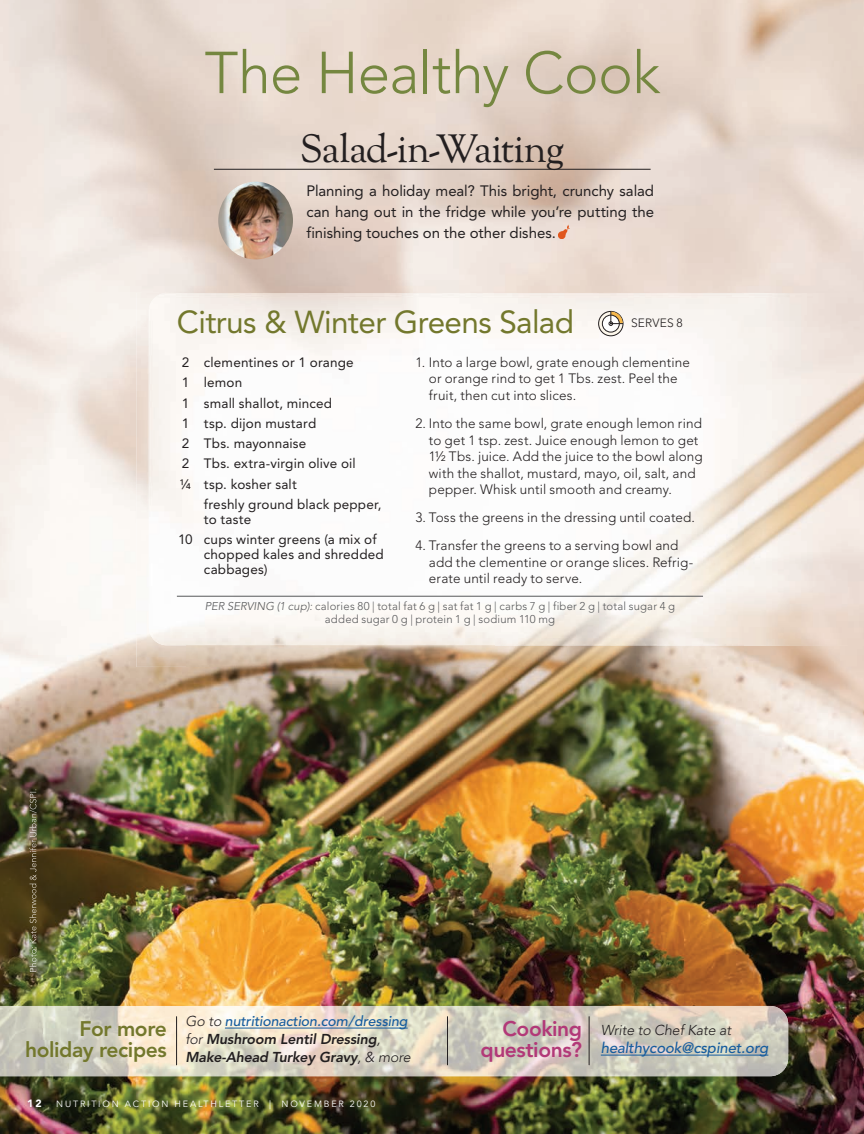
<style>
.page{position:relative;width:864px;height:1134px;background:#fff}
.page>*{position:absolute;margin:0;border:0;box-sizing:border-box;transform-origin:0 0}
.t1{font:300 58.5px "Avenir LT Std";letter-spacing:-.01em;color:#758740}
.t2{font:39px "OFL Goudy St M";letter-spacing:-.025em;color:#231f20}
.t3{font:31.5px "Avenir LT Std";letter-spacing:-.02em;color:#73782d}
.t4{font:800 21px/21px "Avenir LT Std";letter-spacing:-.02em;color:#73782d;text-align:right}
.t5{font:800 21px/21px "Avenir LT Std";letter-spacing:-.02em;color:#b23978;text-align:right}
.t6{font:15px/21px "Avenir LT Std";letter-spacing:-.005em;color:#231f20;text-align:justify}
.t7{font:italic 500 15px "Avenir LT Std";letter-spacing:-.01em;color:#175d9e}
.t8{font:italic 800 14.25px/18px "Avenir LT Std";letter-spacing:-.01em;color:#231f20}
.t9{font:italic 300 14.25px "Avenir LT Std";letter-spacing:-.01em;color:#231f20}
.t10{font:300 13.5px/16.5px "Avenir LT Std";letter-spacing:.01em;color:#231f20}
.t11{font:13.5px/20.2px "Avenir LT Std";letter-spacing:.01em;color:#231f20}
.t12{font:300 12px "Avenir LT Std";letter-spacing:.015em;color:#231f20}
.t13{font:300 11.25px/13.5px "Avenir LT Std";letter-spacing:.02em;color:#57585a;text-align:center}
.t14{font:900 10.5px "Avenir LT Std";color:#fff}
.t15{font:9px "Avenir LT Std";letter-spacing:.2em;color:#fff}
.s1{font-style:italic}
.s2{font-weight:300}
.s3{font-weight:500;color:#175d9e}
</style>
<div class="page">
<img style="left:0;top:0;width:863px;height:1133px">
<img style="left:558px;top:224px;width:11px;height:14px">
<img style="left:218px;top:182px;width:75px;height:77px">
<hr style="left:214px;top:169px;width:436px;height:1px;background:#231f20">
<img style="left:29px;top:789px;width:8px;height:182px">
<img style="left:0;top:1005px;width:787px;height:71px">
<hr style="left:225px;top:1027px;width:182px;height:1px;background:#175d9e">
<hr style="left:176px;top:1016px;width:1px;height:48px;background:#231f20">
<hr style="left:588px;top:1016px;width:1px;height:48px;background:#231f20">
<hr style="left:447px;top:1016px;width:1px;height:48px;background:#231f20">
<hr style="left:600px;top:1054px;width:168px;height:1px;background:#175d9e">
<img style="left:187px;top:293px;width:676px;height:352px">
<img style="left:136px;top:293px;width:607px;height:53px">
<img style="left:136px;top:346px;width:51px;height:321px">
<img style="left:186px;top:645px;width:557px;height:22px">
<svg style="left:598px;top:311px;width:24px;height:25px"></svg>
<div style="left:598px;top:311px;width:25px;height:25px;border:1px solid #231f20;border-radius:50%"></div>
<div style="left:602px;top:315px;width:17px;height:17px;background:#fff;border-radius:50%"></div>
<div style="left:602px;top:315px;width:17px;height:17px;border:1px solid #231f20;border-radius:50%"></div>
<svg style="left:608px;top:311px;width:14px;height:15px"></svg>
<hr style="left:177px;top:596px;width:525px;height:1px;background:#57585a">
<h1 class="t1" style="left:204px;top:39px;width:457px">The Healthy Cook</h1>
<h2 class="t2" style="left:300px;top:125px;width:266px">Salad-in-Waiting</h2>
<p class="t6" style="left:306px;top:180px;width:349px">Planning a holiday meal? This bright, crunchy salad can hang out in the fridge while you’re putting the finishing touches on the other dishes.</p>
<h3 class="t3" style="left:177px;top:304px;width:398px">Citrus &amp; Winter Greens Salad</h3>
<p class="t11" style="left:180px;top:352px;width:177px">2 clementines or 1 orange<br>1 lemon<br>1 small shallot, minced<br>1 tsp. dijon mustard<br>2 Tbs. mayonnaise<br>2 Tbs. extra-virgin olive oil ¼ tsp. kosher salt</p>
<p class="t11" style="left:204px;top:496px;width:179px;line-height:15px">freshly ground black pepper, to taste</p>
<p class="t11" style="left:204px;top:532px;width:181px;line-height:15px;text-indent:-26px">10 cups winter greens (a mix of chopped kales and shredded cabbages)</p>
<p class="t12" style="left:631px;top:316px;width:53px">SERVES 8</p>
<p class="t10" style="left:429px;top:354px;width:262px;text-indent:-14px">1. Into a large bowl, grate enough clementine or orange rind to get 1 Tbs. zest. Peel the fruit, then cut into slices.</p>
<p class="t10" style="left:429px;top:415px;width:275px;text-indent:-14px">2. Into the same bowl, grate enough lemon rind to get 1 tsp. zest. Juice enough lemon to get 1½ Tbs. juice. Add the juice to the bowl along with the shallot, mustard, mayo, oil, salt, and pepper. Whisk until smooth and creamy.</p>
<p class="t10" style="left:415px;top:509px;width:281px">3. Toss the greens in the dressing until coated.</p>
<p class="t10" style="left:429px;top:537px;width:266px;text-indent:-14px">4. Transfer the greens to a serving bowl and add the clementine or orange slices. Refrig&shy;erate until ready to serve.</p>
<p class="t13" style="left:205px;top:599px;width:471px"><span class="s1">PER SERVING (1 cup):</span> calories 80 | total fat 6 g | sat fat 1 g | carbs 7 g | fiber 2 g | total sugar 4 g added sugar 0 g | protein 1 g | sodium 110 mg</p>
<h3 class="t4" style="left:25px;top:1018px;width:143px">For more holiday recipes</h3>
<p class="t8" style="left:185px;top:1012px;width:226px"><span class="s2">Go to</span> <span class="s3">nutritionaction.com/dressing </span><span class="s2">for</span> Mushroom Lentil Dressing<span class="s2">,<br></span>Make-Ahead Turkey Gravy<span class="s2">, &amp; more</span></p>
<p class="t9" style="left:600px;top:1021px;width:132px">Write to Chef Kate at</p>
<h3 class="t5" style="left:480px;top:1018px;width:103px">Cooking questions?</h3>
<p class="t7" style="left:600px;top:1039px;width:169px">healthycook@cspinet.org</p>
<p class="t14" style="left:27px;top:1096px;width:16px">12</p>
<p class="t15" style="left:56px;top:1098px;width:320px">NUTRITION ACTION HEALTHLETTER | NOVEMBER 2020</p>
</div>
